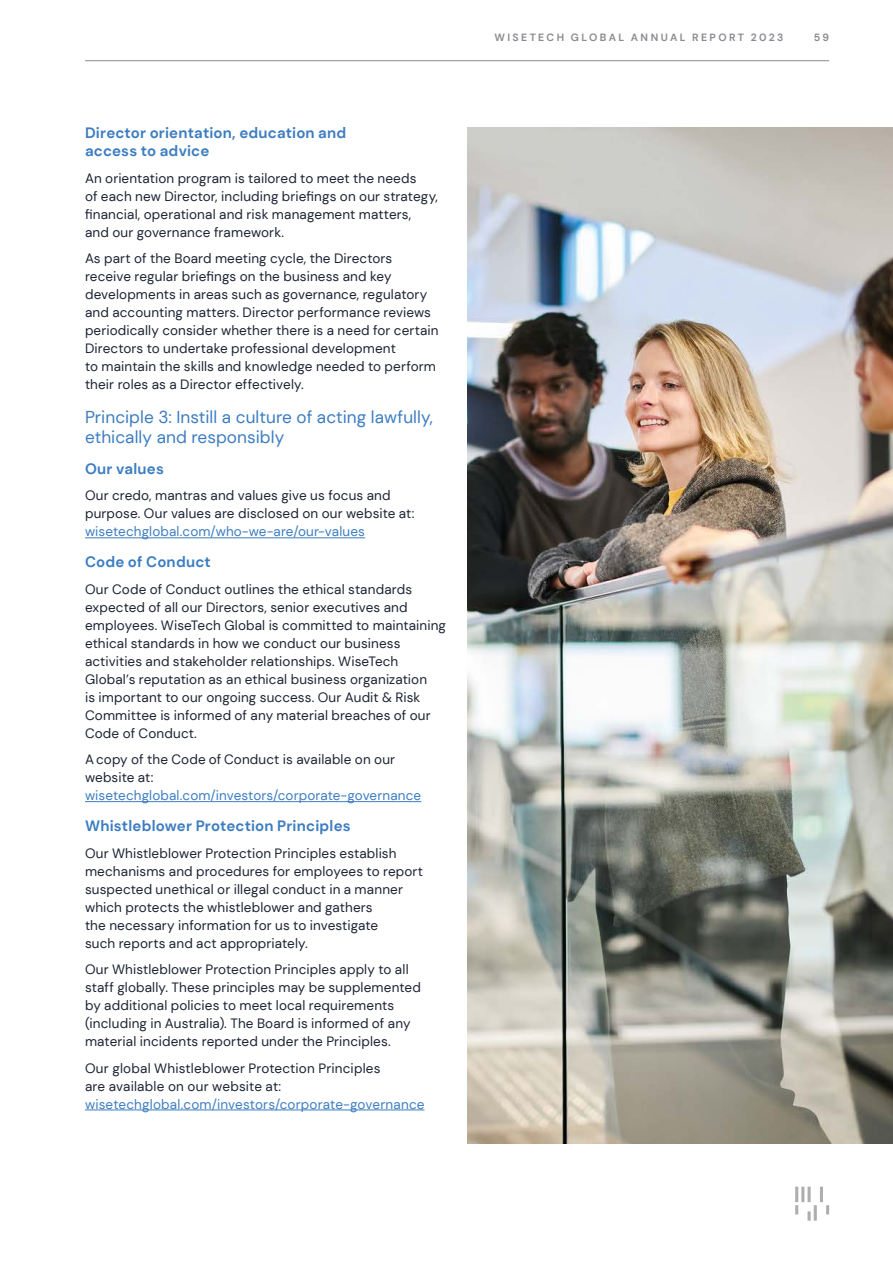
<style>
.page{position:relative;width:893px;height:1263px;background:#fff}
.page>*{position:absolute;margin:0;border:0;box-sizing:border-box;transform-origin:0 0}
.t1{font:17.25px/20.7px "DM Sans";letter-spacing:.005em;color:#3c7dc1}
.t2{font:700 15px/18px "DM Sans";letter-spacing:.01em;color:#3c7dc1}
.t3{font:13.5px/18px "DM Sans";letter-spacing:.01em;color:#1d2333}
.t4{font:13.5px "DM Sans";letter-spacing:.01em;color:#3c7dc1}
.t5{font:700 10.5px "DM Sans";letter-spacing:.22em;color:#8c8b90}
</style>
<div class="page">
<svg style="left:795px;top:1205px;width:3px;height:9px"></svg>
<svg style="left:807px;top:1211px;width:4px;height:10px"></svg>
<svg style="left:826px;top:1205px;width:3px;height:9px"></svg>
<hr style="left:795px;top:1187px;width:3px;height:15px;background:#8c8b90">
<hr style="left:801px;top:1187px;width:3px;height:15px;background:#8c8b90">
<svg style="left:807px;top:1187px;width:4px;height:15px"></svg>
<hr style="left:814px;top:1205px;width:3px;height:16px;background:#8c8b90">
<hr style="left:820px;top:1187px;width:3px;height:15px;background:#8c8b90">
<hr style="left:85px;top:60px;width:744px;height:1px;background:#8c8b90">
<hr style="left:85px;top:537px;width:280px;height:1px;background:#3c7dc1">
<hr style="left:85px;top:801px;width:336px;height:1px;background:#3c7dc1">
<hr style="left:85px;top:1109px;width:339px;height:1px;background:#3c7dc1">
<img style="left:468px;top:128px;width:425px;height:1016px">
<p class="t2" style="left:85px;top:124px;width:263px">Director orientation, education and access to advice</p>
<p class="t3" style="left:85px;top:169px;width:354px">An orientation program is tailored to meet the needs<br>of each new Director, including briefings on our strategy, financial, operational and risk management matters, and our governance framework.</p>
<p class="t3" style="left:85px;top:249px;width:355px">As part of the Board meeting cycle, the Directors receive regular briefings on the business and key developments in areas such as governance, regulatory and accounting matters. Director performance reviews periodically consider whether there is a need for certain Directors to undertake professional development<br>to maintain the skills and knowledge needed to perform their roles as a Director effectively.</p>
<p class="t1" style="left:85px;top:406px;width:349px">Principle 3: Instill a culture of acting lawfully, ethically and responsibly</p>
<p class="t2" style="left:85px;top:460px;width:80px">Our values</p>
<p class="t3" style="left:85px;top:487px;width:331px">Our credo, mantras and values give us focus and purpose. Our values are disclosed on our website at:</p>
<p class="t4" style="left:85px;top:523px;width:281px">wisetechglobal.com/who-we-are/our-values</p>
<p class="t2" style="left:85px;top:553px;width:127px">Code of Conduct</p>
<p class="t3" style="left:85px;top:580px;width:363px">Our Code of Conduct outlines the ethical standards expected of all our Directors, senior executives and employees. WiseTech Global is committed to maintaining ethical standards in how we conduct our business activities and stakeholder relationships. WiseTech Global’s reputation as an ethical business organization<br>is important to our ongoing success. Our Audit &amp; Risk Committee is informed of any material breaches of our Code of Conduct.</p>
<p class="t3" style="left:85px;top:750px;width:312px">A copy of the Code of Conduct is available on our website at:</p>
<p class="t4" style="left:85px;top:787px;width:338px">wisetechglobal.com/investors/corporate-governance</p>
<p class="t2" style="left:85px;top:817px;width:267px">Whistleblower Protection Principles</p>
<p class="t3" style="left:85px;top:844px;width:340px">Our Whistleblower Protection Principles establish mechanisms and procedures for employees to report suspected unethical or illegal conduct in a manner which protects the whistleblower and gathers<br>the necessary information for us to investigate<br>such reports and act appropriately.</p>
<p class="t3" style="left:85px;top:960px;width:337px">Our Whistleblower Protection Principles apply to all staff globally. These principles may be supplemented by additional policies to meet local requirements (including in Australia). The Board is informed of any material incidents reported under the Principles.</p>
<p class="t3" style="left:85px;top:1059px;width:297px">Our global Whistleblower Protection Principles are available on our website at:</p>
<p class="t4" style="left:85px;top:1095px;width:341px">wisetechglobal.com/investors/corporate-governance</p>
<p class="t5" style="left:494px;top:31px;width:290px">WISETECH GLOBAL ANNUAL REPORT 2023</p>
<p class="t5" style="left:814px;top:31px;width:17px">59</p>
</div>
